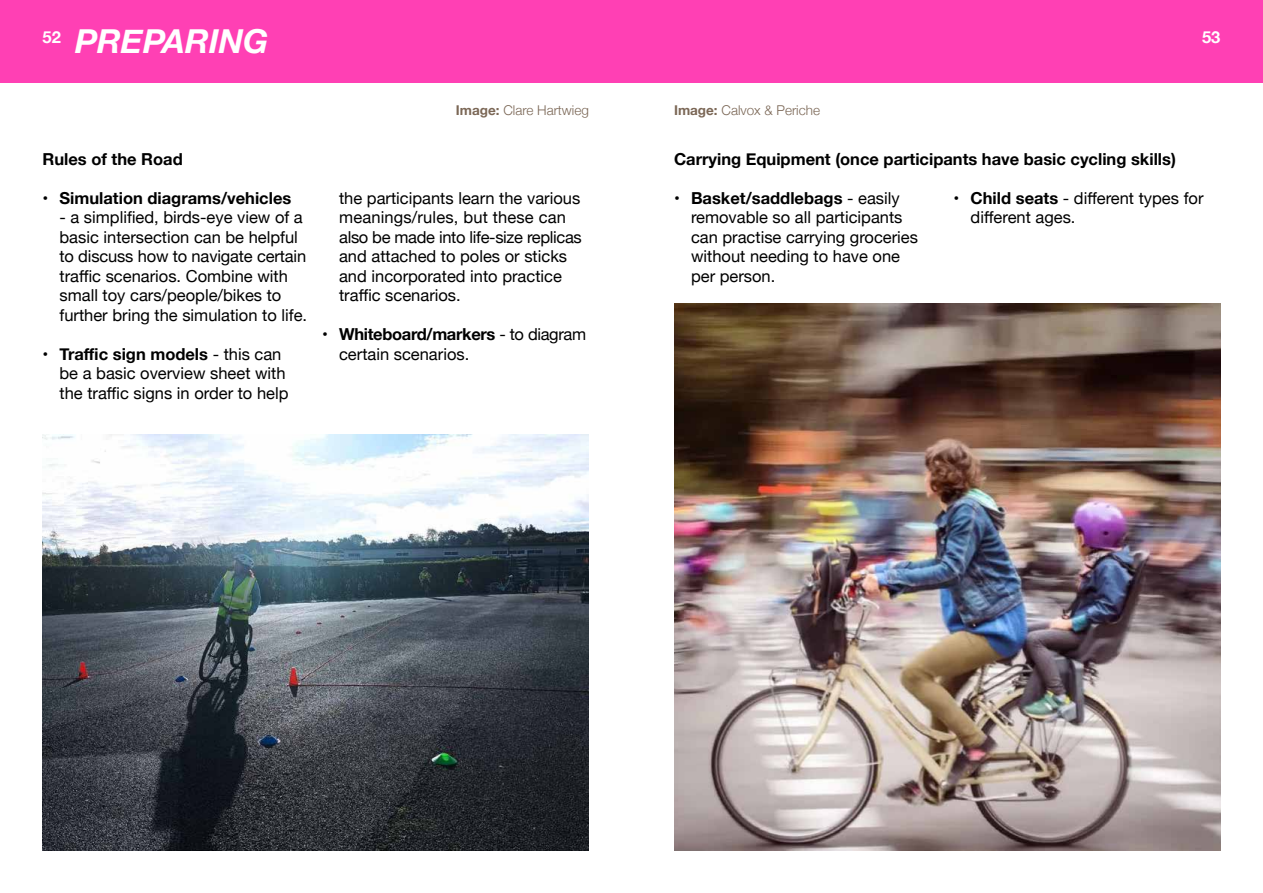
<style>
.page{position:relative;width:1263px;height:893px;background:#fff}
.page>*{position:absolute;margin:0;border:0;box-sizing:border-box;transform-origin:0 0}
.t1{font:italic 700 33px "Helvetica Neue";color:#fff}
.t2{font:16.5px/19.5px "Helvetica Neue";color:#000}
.t3{font:700 16.5px "Helvetica Neue";color:#000}
.t4{font:700 16.5px "Helvetica Neue";color:#fff}
.t5{font:300 13.5px "Helvetica Neue";color:#7b6756}
.s1{font-weight:400}
.s2{font-weight:700}
</style>
<div class="page">
<div style="left:0;top:0;width:1263px;height:83px;background:#ff40b4"></div>
<img style="left:674px;top:303px;width:546px;height:547px">
<img style="left:43px;top:434px;width:546px;height:416px">
<h1 class="t1" style="left:75px;top:16px;width:195px">PREPARING</h1>
<p class="t4" style="left:43px;top:24px;width:20px">52</p>
<p class="t4" style="left:1202px;top:24px;width:20px">53</p>
<p class="t3" style="left:43px;top:146px;width:142px">Rules of the Road</p>
<p class="t3" style="left:43px;top:185px;width:250px"><span class="s1">•</span> Simulation diagrams/vehicles</p>
<p class="t2" style="left:60px;top:208px;width:249px">- a simplified, birds-eye view of a basic intersection can be helpful to discuss how to navigate certain traffic scenarios. Combine with small toy cars/people/bikes to further bring the simulation to life.</p>
<p class="t2" style="left:60px;top:345px;width:230px;text-indent:-17px">• <span class="s2">Traffic sign models</span> - this can be a basic overview sheet with the traffic signs in order to help</p>
<p class="t5" style="left:456px;top:99px;width:135px"><span class="s2">Image:</span> Clare Hartwieg</p>
<p class="t5" style="left:674px;top:99px;width:148px"><span class="s2">Image:</span> Calvox &amp; Periche</p>
<p class="t2" style="left:339px;top:189px;width:244px">the participants learn the various meanings/rules, but these can also be made into life-size replicas and attached to poles or sticks and incorporated into practice traffic scenarios.</p>
<p class="t2" style="left:339px;top:325px;width:249px;text-indent:-17px">• <span class="s2">Whiteboard/markers</span> - to diagram certain scenarios.</p>
<p class="t3" style="left:674px;top:146px;width:503px">Carrying Equipment (once participants have basic cycling skills)</p>
<p class="t2" style="left:691px;top:189px;width:229px;text-indent:-17px">• <span class="s2">Basket/saddlebags</span> - easily removable so all participants can practise carrying groceries without needing to have one per person.</p>
<p class="t2" style="left:971px;top:189px;width:234px;text-indent:-17px">• <span class="s2">Child seats</span> - different types for different ages.</p>
</div>
